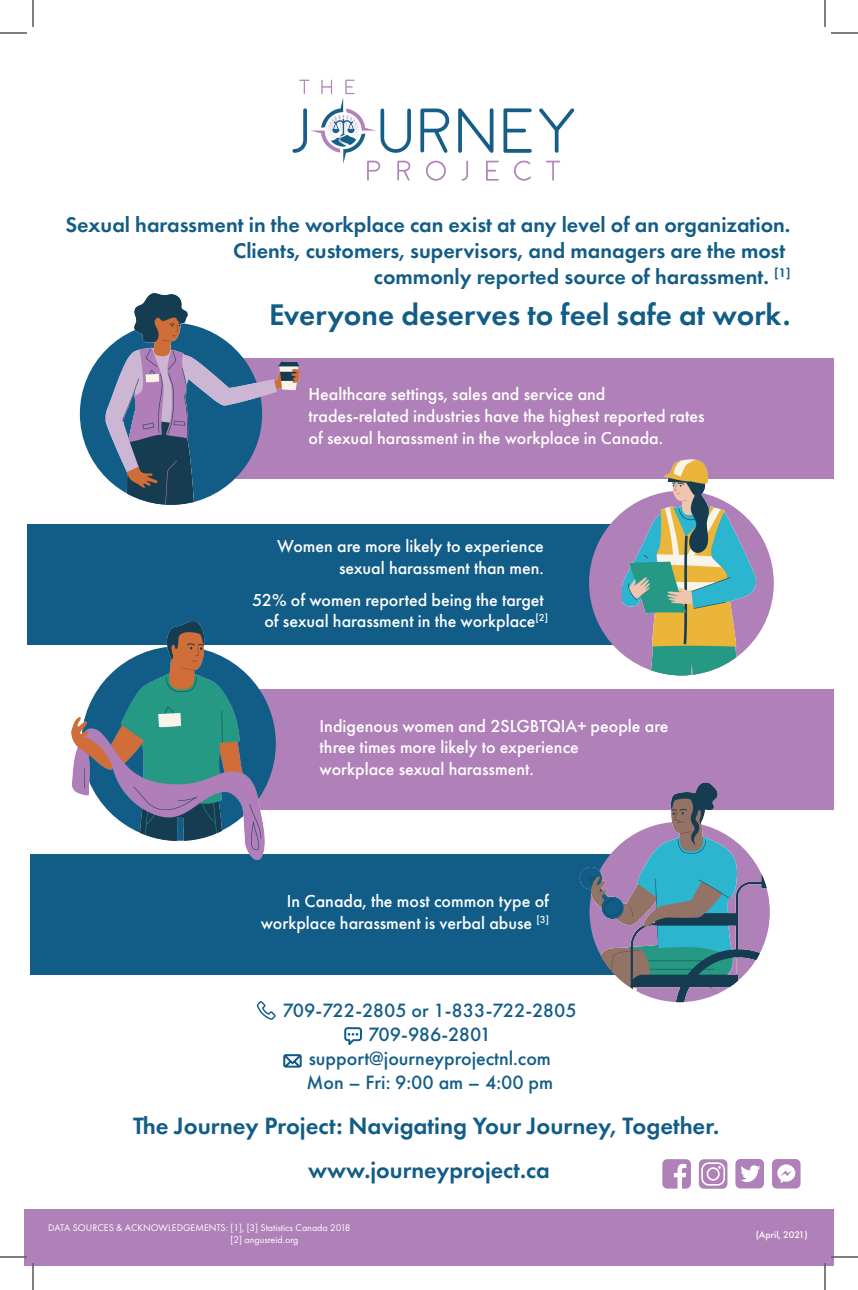
<style>
.page{position:relative;width:858px;height:1290px;background:#fff}
.page>*{position:absolute;margin:0;border:0;box-sizing:border-box;transform-origin:0 0}
.t1{font:600 31px "Futura PT";color:#125d87}
.t2{font:600 24.5px "Futura PT";color:#125d87}
.t3{font:600 24px "Futura PT";color:#125d87}
.t4{font:600 22px/26.4px "Futura PT";color:#125d87;text-align:right}
.t5{font:500 20px/24px "Futura PT";color:#125d87;text-align:center}
.t6{font:500 18px/21.6px "Futura PT";color:#fff;text-align:right}
.t7{font:10px/12px "Futura PT";color:#fff}
.t8{font:500 10px "Futura PT";color:#fff}
</style>
<div class="page">
<div style="left:24px;top:1209px;width:810px;height:57px;background:#b080b8"></div>
<div style="left:180px;top:359px;width:654px;height:120px;background:#b080b8"></div>
<div style="left:27px;top:524px;width:667px;height:121px;background:#125d87"></div>
<div style="left:162px;top:689px;width:672px;height:121px;background:#b080b8"></div>
<div style="left:30px;top:854px;width:689px;height:120px;background:#125d87"></div>
<svg style="left:458px;top:108px;width:36px;height:45px"></svg>
<svg style="left:420px;top:109px;width:30px;height:44px"></svg>
<svg style="left:503px;top:108px;width:29px;height:45px"></svg>
<svg style="left:539px;top:108px;width:35px;height:45px"></svg>
<svg style="left:426px;top:161px;width:20px;height:20px"></svg>
<svg style="left:486px;top:161px;width:13px;height:20px"></svg>
<svg style="left:514px;top:161px;width:17px;height:20px"></svg>
<svg style="left:546px;top:161px;width:14px;height:20px"></svg>
<svg style="left:462px;top:161px;width:6px;height:20px"></svg>
<svg style="left:292px;top:80px;width:119px;height:101px"></svg>
<div style="left:589px;top:491px;width:185px;height:184px;background:#b080b8;border-radius:50%"></div>
<img style="left:622px;top:459px;width:134px;height:216px">
<img style="left:574px;top:783px;width:196px;height:219px">
<svg style="left:699px;top:1159px;width:28px;height:30px"></svg>
<svg style="left:735px;top:1159px;width:29px;height:29px"></svg>
<svg style="left:772px;top:1159px;width:29px;height:30px"></svg>
<div style="left:80px;top:323px;width:182px;height:182px;background:#125d87;border-radius:50%"></div>
<img style="left:105px;top:293px;width:209px;height:210px">
<svg style="left:171px;top:333px;width:6px;height:4px"></svg>
<svg style="left:662px;top:1159px;width:29px;height:30px"></svg>
<img style="left:71px;top:622px;width:194px;height:239px">
<svg style="left:191px;top:658px;width:7px;height:5px"></svg>
<svg style="left:344px;top:1027px;width:18px;height:18px"></svg>
<svg style="left:257px;top:1001px;width:19px;height:19px"></svg>
<svg style="left:283px;top:1054px;width:19px;height:14px"></svg>
<hr style="left:0;top:1256px;width:27px;height:2px;background:#fff">
<hr style="left:831px;top:1256px;width:27px;height:2px;background:#fff">
<hr style="left:32px;top:1263px;width:2px;height:27px;background:#fff">
<hr style="left:824px;top:1263px;width:2px;height:27px;background:#fff">
<svg style="left:0;top:33px;width:27px;height:1px"></svg>
<svg style="left:831px;top:33px;width:27px;height:1px"></svg>
<svg style="left:0;top:1257px;width:27px;height:1px"></svg>
<svg style="left:33px;top:0;width:1px;height:27px"></svg>
<svg style="left:33px;top:1263px;width:1px;height:27px"></svg>
<svg style="left:825px;top:0;width:1px;height:27px"></svg>
<svg style="left:825px;top:1257px;width:33px;height:33px"></svg>
<p class="t4" style="left:65px;top:211px;width:727px">Sexual harassment in the workplace can exist at any level of an organization.<br>Clients, customers, supervisors, and managers are the most<br>commonly reported source of harassment. <sup>[1]</sup></p>
<h1 class="t1" style="left:269px;top:295px;width:523px">Everyone deserves to feel safe at work.</h1>
<p class="t6" style="left:309px;top:384px;width:398px;text-align:left">Healthcare settings, sales and service and trades-related industries have the highest reported rates of sexual harassment in the workplace in Canada.</p>
<p class="t6" style="left:277px;top:535px;width:268px">Women are more likely to experience sexual harassment than men.</p>
<p class="t6" style="left:252px;top:589px;width:297px">52% of women reported being the target of sexual harassment in the workplace<sup>[2]</sup></p>
<p class="t6" style="left:320px;top:715px;width:350px;text-align:left">Indigenous women and 2SLGBTQIA+ people are three times more likely to experience<br>workplace sexual harassment.</p>
<p class="t6" style="left:261px;top:890px;width:290px">In Canada, the most common type of workplace harassment is verbal abuse <sup>[3]</sup></p>
<p class="t5" style="left:283px;top:999px;width:296px">709-722-2805 or 1-833-722-2805<br>709-986-2801 support@journeyprojectnl.com<br>Mon – Fri: 9:00 am – 4:00 pm</p>
<h2 class="t2" style="left:133px;top:1111px;width:588px">The Journey Project: Navigating Your Journey, Together.</h2>
<h3 class="t3" style="left:308px;top:1155px;width:243px">www.journeyproject.ca</h3>
<p class="t7" style="left:231px;top:1221px;width:121px;text-indent:-182px">DATA SOURCES &amp; ACKNOWLEDGEMENTS: [1], [3] Statistics Canada 2018 [2] angusreid.org</p>
<p class="t8" style="left:756px;top:1228px;width:54px">(April, 2021)</p>
</div>
